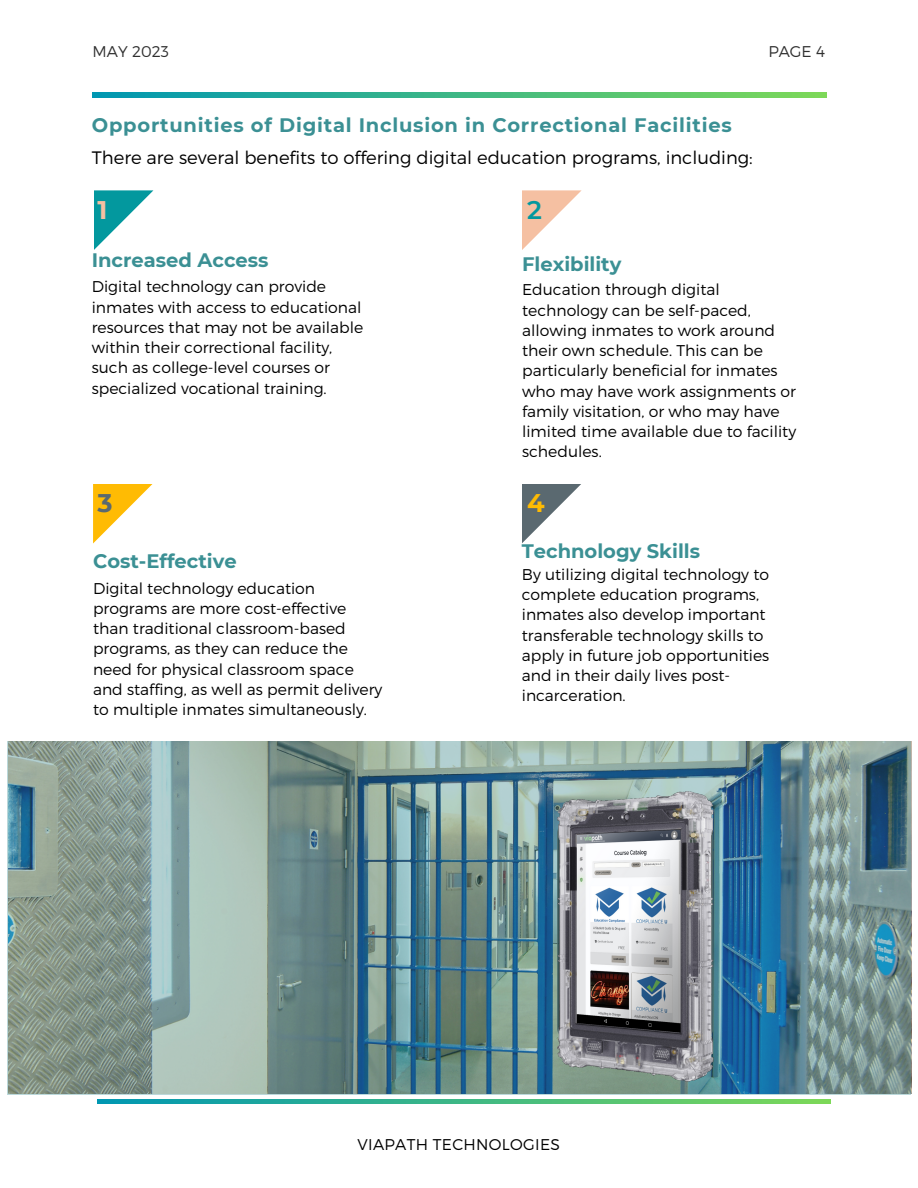
<style>
.page{position:relative;width:918px;height:1188px;background:#fff}
.page>*{position:absolute;margin:0;border:0;box-sizing:border-box;transform-origin:0 0}
.t1{font:700 25.5px "Montserrat";color:#5a6970}
.t2{font:700 25.5px "Montserrat";color:#ffbb03}
.t3{font:700 25.5px "Montserrat";color:#f5c0a2}
.t4{font:600 25.5px "Montserrat";color:#03989e}
.t5{font:700 19.5px "Montserrat";color:#3b9094}
.t6{font:700 19.5px "Montserrat";letter-spacing:.04em;color:#3b9094}
.t7{font:300 18px "Montserrat";color:#000}
.t8{font:300 15.6px/20.2px "Montserrat";color:#000}
.t9{font:300 15.6px "Montserrat";letter-spacing:.02em;color:#000}
.t10{font:300 15.6px "Montserrat";color:#303030}
</style>
<div class="page">
<svg style="left:94px;top:190px;width:59px;height:60px"></svg>
<svg style="left:93px;top:484px;width:60px;height:59px"></svg>
<svg style="left:522px;top:190px;width:60px;height:60px"></svg>
<svg style="left:522px;top:484px;width:59px;height:59px"></svg>
<svg style="left:93px;top:93px;width:733px;height:4px"></svg>
<svg style="left:97px;top:1099px;width:734px;height:5px"></svg>
<img style="left:7px;top:741px;width:904px;height:353px">
<img style="left:557px;top:791px;width:157px;height:291px">
<p class="t10" style="left:93px;top:41px;width:78px">MAY 2023</p>
<p class="t10" style="left:768px;top:41px;width:58px">PAGE 4</p>
<p class="t6" style="left:92px;top:113px;width:642px">Opportunities of Digital Inclusion in Correctional Facilities</p>
<p class="t7" style="left:92px;top:146px;width:663px">There are several benefits to offering digital education programs, including:</p>
<p class="t3" style="left:97px;top:195px;width:11px">1</p>
<p class="t4" style="left:527px;top:195px;width:16px">2</p>
<p class="t5" style="left:92px;top:249px;width:178px">Increased Access</p>
<p class="t8" style="left:92px;top:276px;width:273px">Digital technology can provide inmates with access to educational resources that may not be available within their correctional facility, such as college-level courses or specialized vocational training.</p>
<p class="t5" style="left:522px;top:252px;width:101px">Flexibility</p>
<p class="t8" style="left:522px;top:279px;width:276px">Education through digital technology can be self-paced, allowing inmates to work around their own schedule. This can be particularly beneficial for inmates who may have work assignments or family visitation, or who may have limited time available due to facility schedules.</p>
<p class="t1" style="left:97px;top:488px;width:17px">3</p>
<p class="t2" style="left:527px;top:488px;width:19px">4</p>
<p class="t5" style="left:93px;top:549px;width:145px">Cost-Effective</p>
<p class="t8" style="left:93px;top:577px;width:291px">Digital technology education programs are more cost-effective than traditional classroom-based programs, as they can reduce the need for physical classroom space and staffing, as well as permit delivery to multiple inmates simultaneously.</p>
<p class="t5" style="left:522px;top:539px;width:180px">Technology Skills</p>
<p class="t8" style="left:522px;top:563px;width:249px">By utilizing digital technology to complete education programs, inmates also develop important transferable technology skills to apply in future job opportunities and in their daily lives post&shy;incarceration.</p>
<p class="t9" style="left:358px;top:1134px;width:204px">VIAPATH TECHNOLOGIES</p>
</div>
